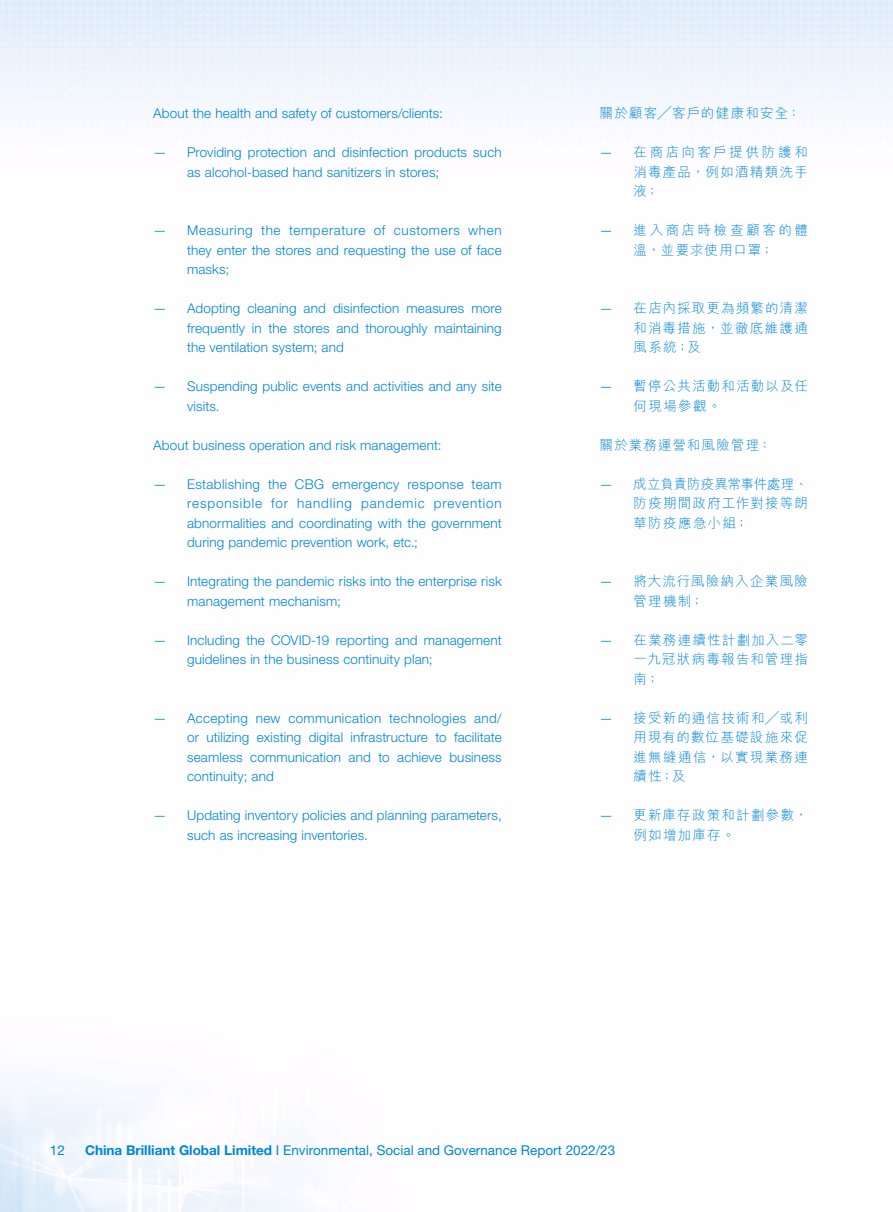
<style>
.page{position:relative;width:893px;height:1212px;background:#fff}
.page>*{position:absolute;margin:0;border:0;box-sizing:border-box;transform-origin:0 0}
.t1{font:300 13.5px/19.5px "Helvetica Neue LT Std";letter-spacing:.01em;color:#0085d6}
.t2{font:300 13.5px/19.5px "M Hei HK";letter-spacing:.09em;color:#0085d6;text-align:justify}
.t3{font:13.5px "Helvetica Neue LT Std";color:#0085d6}
.t4{font:300 13.5px/19.5px "M Hei HK";letter-spacing:.18em;color:#0085d6;text-align:center}
.s1{font-family:"Helvetica Neue LT Std"}
.s2{font-weight:700}
</style>
<div class="page">
<p class="t1" style="left:153px;top:104px;width:291px">About the health and safety of customers/clients:</p>
<p class="t1" style="left:187px;top:143px;width:316px;text-indent:-34px">— Providing protection and disinfection products such as alcohol-based hand sanitizers in stores;</p>
<p class="t1" style="left:187px;top:221px;width:316px;text-align:justify;text-indent:-34px">— Measuring the temperature of customers when they enter the stores and requesting the use of face masks;</p>
<p class="t1" style="left:187px;top:299px;width:316px;text-align:justify;text-indent:-34px">— Adopting cleaning and disinfection measures more frequently in the stores and thoroughly maintaining the ventilation system; and</p>
<p class="t1" style="left:187px;top:376px;width:316px;text-indent:-34px">— Suspending public events and activities and any site visits.</p>
<p class="t1" style="left:153px;top:435px;width:290px">About business operation and risk management:</p>
<p class="t1" style="left:187px;top:474px;width:316px;text-align:justify;text-indent:-34px">— Establishing the CBG emergency response team responsible for handling pandemic prevention abnormalities and coordinating with the government during pandemic prevention work, etc.;</p>
<p class="t1" style="left:187px;top:571px;width:316px;text-indent:-34px">— Integrating the pandemic risks into the enterprise risk management mechanism;</p>
<p class="t1" style="left:187px;top:630px;width:316px;text-indent:-34px">— Including the COVID-19 reporting and management guidelines in the business continuity plan;</p>
<p class="t1" style="left:187px;top:708px;width:316px;text-align:justify;text-indent:-34px">— Accepting new communication technologies and/ or utilizing existing digital infrastructure to facilitate seamless communication and to achieve business continuity; and</p>
<p class="t1" style="left:187px;top:805px;width:316px;text-indent:-34px">— Updating inventory policies and planning parameters, such as increasing inventories.</p>
<p class="t2" style="left:600px;top:103px;width:203px">關於顧客╱客戶的健康和安全：</p>
<p class="t2" style="left:634px;top:142px;width:176px;text-indent:-34px"><span class="s1">—</span> 在商店向客戶提供防護和消毒產品，例如酒精類洗手液；</p>
<p class="t4" style="left:600px;top:220px;width:210px"><span class="s1">—</span> 進入商店時檢查顧客的體溫，並要求使用口罩；</p>
<p class="t2" style="left:634px;top:298px;width:176px;text-indent:-34px"><span class="s1">—</span> 在店內採取更為頻繁的清潔和消毒措施，並徹底維護通風系統；及</p>
<p class="t2" style="left:634px;top:376px;width:176px;text-indent:-34px"><span class="s1">—</span> 暫停公共活動和活動以及任何現場參觀。</p>
<p class="t2" style="left:600px;top:435px;width:173px">關於業務運營和風險管理：</p>
<p class="t2" style="left:634px;top:474px;width:176px;text-indent:-34px"><span class="s1">—</span> 成立負責防疫異常事件處理、防疫期間政府工作對接等朗華防疫應急小組；</p>
<p class="t2" style="left:634px;top:571px;width:176px;text-indent:-34px"><span class="s1">—</span> 將大流行風險納入企業風險管理機制；</p>
<p class="t2" style="left:634px;top:630px;width:176px;text-indent:-34px"><span class="s1">—</span> 在業務連續性計劃加入二零一九冠狀病毒報告和管理指南；</p>
<p class="t2" style="left:634px;top:708px;width:176px;text-indent:-34px"><span class="s1">—</span> 接受新的通信技術和╱或利用現有的數位基礎設施來促進無縫通信，以實現業務連續性；及</p>
<p class="t2" style="left:634px;top:805px;width:176px;text-indent:-34px"><span class="s1">—</span> 更新庫存政策和計劃參數，例如增加庫存。</p>
<p class="t3" style="left:50px;top:1142px;width:17px">12</p>
<p class="t3" style="left:85px;top:1142px;width:532px"><span class="s2">China Brilliant Global Limited</span> I Environmental, Social and Governance Report 2022/23</p>
</div>
